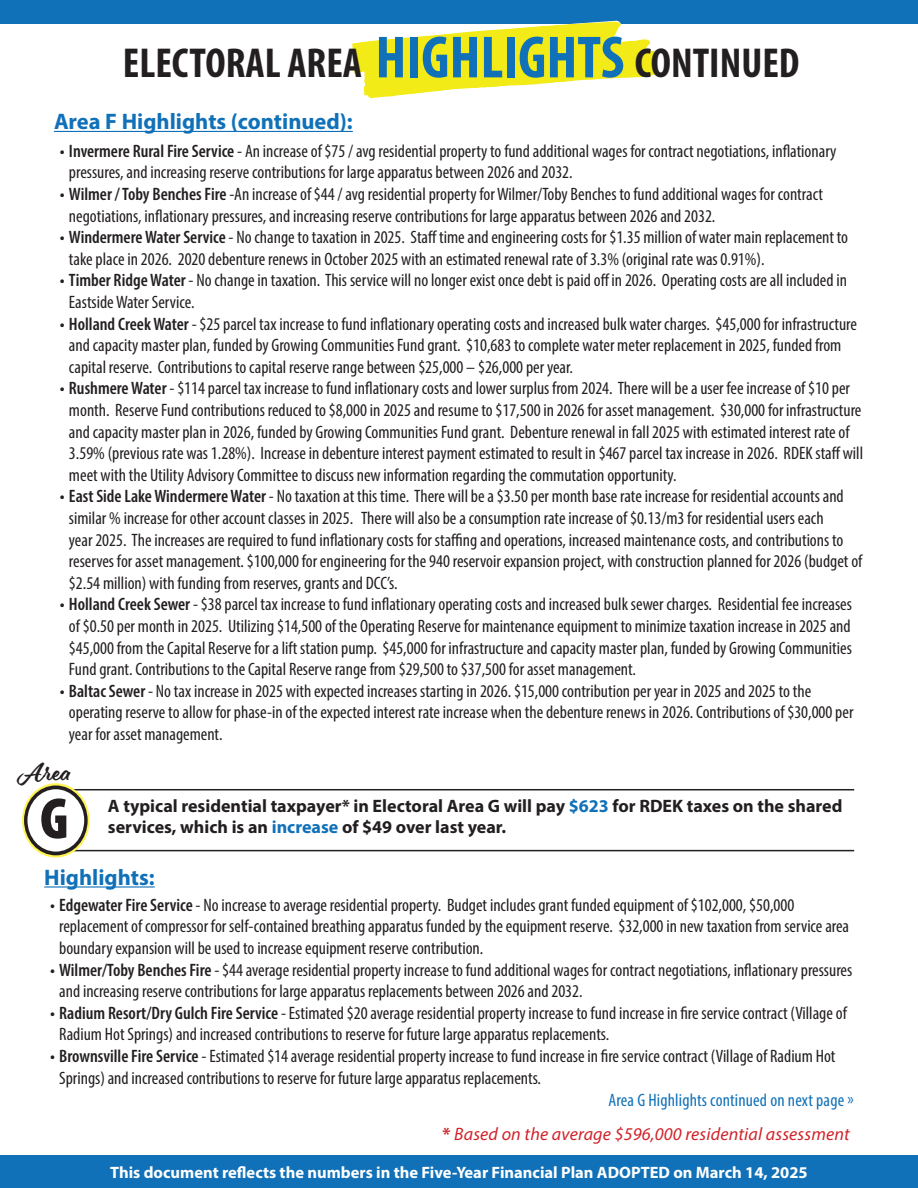
<style>
.page{position:relative;width:918px;height:1188px;background:#fff}
.page>*{position:absolute;margin:0;border:0;box-sizing:border-box;transform-origin:0 0}
.t1{font:900 condensed 58.65px "Myriad Pro";color:#231f20}
.t2{font:700 condensed 42px "Myriad Pro";color:#231f20}
.t3{font:23.1px "Eds Market Main Script";color:#231f20}
.t4{font:700 22.5px "Myriad Pro";color:#1071b9}
.t5{font:condensed 18px/21.6px "Myriad Pro";color:#231f20}
.t6{font:700 18px "Myriad Pro";color:#231f20}
.t7{font:italic 18px "Myriad Pro";letter-spacing:.01em;color:#d1232a}
.t8{font:condensed 18px "Myriad Pro";letter-spacing:.01em;color:#1071b9}
.t9{font:700 16.5px "Myriad Pro";color:#fff}
.s1{font-size:60px;color:#1071b9}
.s2{font-weight:600}
.s3{color:#1071b9}
.s4{font-weight:700;font-style:normal}
</style>
<div class="page">
<div style="left:0;top:1156px;width:918px;height:32px;background:#1071b9"></div>
<div style="left:0;top:0;width:918px;height:24px;background:#1071b9"></div>
<svg style="left:352px;top:21px;width:304px;height:77px"></svg>
<hr style="left:44px;top:789px;width:810px;height:1px;background:#231f20">
<hr style="left:44px;top:850px;width:810px;height:1px;background:#231f20">
<svg style="left:22px;top:783px;width:68px;height:75px"></svg>
<svg style="left:24px;top:786px;width:64px;height:69px"></svg>
<hr style="left:44px;top:886px;width:111px;height:2px;background:#1071b9">
<hr style="left:54px;top:131px;width:299px;height:1px;background:#1071b9">
<h2 class="t2" style="left:123px;top:37px;width:678px">ELECTORAL AREA <span class="s1">HIGHLIGHTS</span> CONTINUED</h2>
<p class="t4" style="left:54px;top:107px;width:300px">Area F Highlights (continued):</p>
<p class="t5" style="left:69px;top:140px;width:769px;text-indent:-9px"><span class="s2">• Invermere Rural Fire Service</span> - An increase of $75 / avg residential property to fund additional wages for contract negotiations, inflationary pressures, and increasing reserve contributions for large apparatus between 2026 and 2032.</p>
<p class="t5" style="left:69px;top:183px;width:755px;text-indent:-9px"><span class="s2">• Wilmer / Toby Benches Fire</span> -An increase of $44 / avg residential property for Wilmer/Toby Benches to fund additional wages for contract negotiations, inflationary pressures, and increasing reserve contributions for large apparatus between 2026 and 2032.</p>
<p class="t5" style="left:69px;top:226px;width:781px;text-indent:-9px"><span class="s2">• Windermere Water Service</span> - No change to taxation in 2025. Staff time and engineering costs for $1.35 million of water main replacement to take place in 2026. 2020 debenture renews in October 2025 with an estimated renewal rate of 3.3% (original rate was 0.91%).</p>
<p class="t5" style="left:69px;top:270px;width:780px;text-indent:-9px"><span class="s2">• Timber Ridge Water</span> - No change in taxation. This service will no longer exist once debt is paid off in 2026. Operating costs are all included in<br>Eastside Water Service.</p>
<p class="t5" style="left:69px;top:313px;width:789px;text-indent:-9px"><span class="s2">• Holland Creek Water</span> - $25 parcel tax increase to fund inflationary operating costs and increased bulk water charges. $45,000 for infrastructure and capacity master plan, funded by Growing Communities Fund grant. $10,683 to complete water meter replacement in 2025, funded from capital reserve. Contributions to capital reserve range between $25,000 – $26,000 per year.</p>
<p class="t5" style="left:69px;top:378px;width:796px;text-indent:-9px"><span class="s2">• Rushmere Water</span> - $114 parcel tax increase to fund inflationary costs and lower surplus from 2024. There will be a user fee increase of $10 per month. Reserve Fund contributions reduced to $8,000 in 2025 and resume to $17,500 in 2026 for asset management. $30,000 for infrastructure and capacity master plan in 2026, funded by Growing Communities Fund grant. Debenture renewal in fall 2025 with estimated interest rate of 3.59% (previous rate was 1.28%). Increase in debenture interest payment estimated to result in $467 parcel tax increase in 2026. RDEK staff will meet with the Utility Advisory Committee to discuss new information regarding the commutation opportunity.</p>
<p class="t5" style="left:69px;top:486px;width:795px;text-indent:-9px"><span class="s2">• East Side Lake Windermere Water</span> - No taxation at this time. There will be a $3.50 per month base rate increase for residential accounts and similar % increase for other account classes in 2025. There will also be a consumption rate increase of $0.13/m3 for residential users each<br>year 2025. The increases are required to fund inflationary costs for staffing and operations, increased maintenance costs, and contributions to reserves for asset management. $100,000 for engineering for the 940 reservoir expansion project, with construction planned for 2026 (budget of $2.54 million) with funding from reserves, grants and DCC’s.</p>
<p class="t5" style="left:69px;top:594px;width:785px;text-align:justify;text-indent:-9px"><span class="s2">• Holland Creek Sewer</span> - $38 parcel tax increase to fund inflationary operating costs and increased bulk sewer charges. Residential fee increases of $0.50 per month in 2025. Utilizing $14,500 of the Operating Reserve for maintenance equipment to minimize taxation increase in 2025 and $45,000 from the Capital Reserve for a lift station pump. $45,000 for infrastructure and capacity master plan, funded by Growing Communities Fund grant. Contributions to the Capital Reserve range from $29,500 to $37,500 for asset management.</p>
<p class="t5" style="left:69px;top:680px;width:786px;text-indent:-9px"><span class="s2">• Baltac Sewer</span> - No tax increase in 2025 with expected increases starting in 2026. $15,000 contribution per year in 2025 and 2025 to the operating reserve to allow for phase-in of the expected interest rate increase when the debenture renews in 2026. Contributions of $30,000 per year for asset management.</p>
<p class="t3" style="left:21px;top:758px;width:52px">Area</p>
<h1 class="t1" style="left:40px;top:781px;width:30px">G</h1>
<p class="t6" style="left:108px;top:794px;width:736px">A typical residential taxpayer* in Electoral Area G will pay <span class="s3">$623</span> for RDEK taxes on the shared</p>
<p class="t6" style="left:108px;top:816px;width:400px">services, which is an <span class="s3">increase</span> of $49 over last year.</p>
<p class="t4" style="left:44px;top:862px;width:112px">Highlights:</p>
<p class="t5" style="left:59px;top:894px;width:791px;text-indent:-9px"><span class="s2">• Edgewater Fire Service</span> - No increase to average residential property. Budget includes grant funded equipment of $102,000, $50,000 replacement of compressor for self-contained breathing apparatus funded by the equipment reserve. $32,000 in new taxation from service area boundary expansion will be used to increase equipment reserve contribution.</p>
<p class="t5" style="left:59px;top:959px;width:795px;text-indent:-9px"><span class="s2">• Wilmer/Toby Benches Fire</span> - $44 average residential property increase to fund additional wages for contract negotiations, inflationary pressures and increasing reserve contributions for large apparatus replacements between 2026 and 2032.</p>
<p class="t5" style="left:59px;top:1002px;width:789px;text-indent:-9px"><span class="s2">• Radium Resort/Dry Gulch Fire Service</span> - Estimated $20 average residential property increase to fund increase in fire service contract (Village of<br>Radium Hot Springs) and increased contributions to reserve for future large apparatus replacements.</p>
<p class="t5" style="left:59px;top:1045px;width:778px;text-indent:-9px"><span class="s2">• Brownsville Fire Service</span> - Estimated $14 average residential property increase to fund increase in fire service contract (Village of Radium Hot<br>Springs) and increased contributions to reserve for future large apparatus replacements.</p>
<p class="t8" style="left:609px;top:1089px;width:247px">Area G Highlights continued on next page »</p>
<p class="t7" style="left:442px;top:1123px;width:409px"><span class="s4">*</span> Based on the average $596,000 residential assessment</p>
<p class="t9" style="left:110px;top:1162px;width:699px">This document reflects the numbers in the Five-Year Financial Plan ADOPTED on March 14, 2025</p>
</div>
